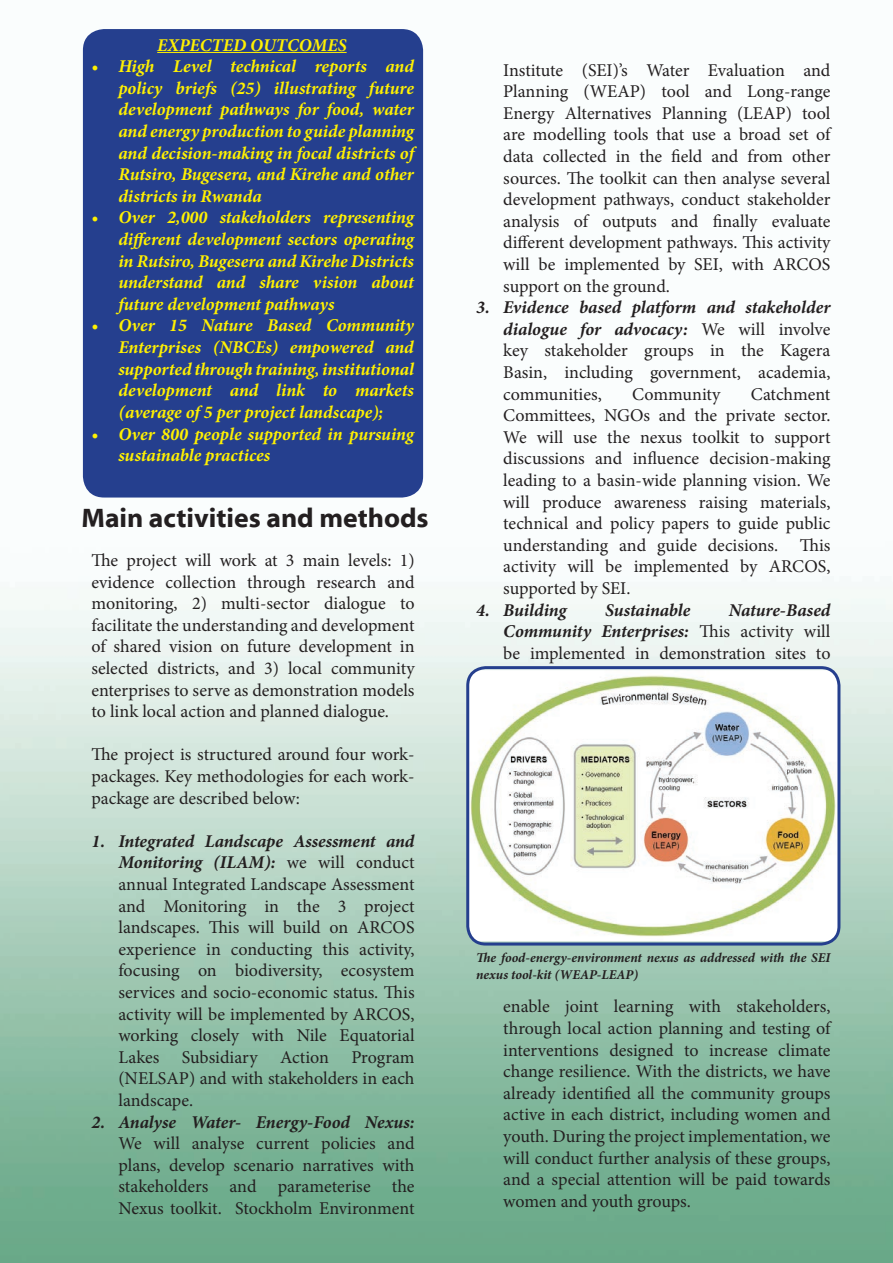
<style>
.page{position:relative;width:893px;height:1263px;background:#fff}
.page>*{position:absolute;margin:0;border:0;box-sizing:border-box;transform-origin:0 0}
.t1{font:700 27px "Myriad Web Pro";color:#231f20}
.t2{font:18px/21.6px "Minion Pro";color:#231f20;text-align:justify}
.t3{font:italic 700 18px/21.6px "Minion Pro";letter-spacing:-.005em;color:#fff101;text-align:justify}
.t4{font:italic 700 18px "Minion Pro";letter-spacing:-.005em;color:#231f20}
.t5{font:italic 700 13.5px/16.2px "Minion Pro";color:#231f20}
.s1{font-weight:700;font-style:italic}
</style>
<div class="page">
<img style="left:0;top:29px;width:893px;height:1234px">
<div style="left:83px;top:29px;width:340px;height:468px;background:#253f8e;border-radius:21px"></div>
<hr style="left:157px;top:52px;width:190px;height:1px;background:#fff101">
<img style="left:468px;top:670px;width:371px;height:271px">
<div style="left:466px;top:666px;width:374px;height:279px;border:3px solid #253f8e;border-radius:18px"></div>
<p class="t3" style="left:157px;top:34px;width:191px">EXPECTED OUTCOMES</p>
<p class="t3" style="left:118px;top:55px;width:297px;text-indent:-27px">• High Level technical reports and policy briefs (25) illustrating future development pathways for food, water and energy production to guide planning and decision-making in focal districts of Rutsiro, Bugesera, and Kirehe and other districts in Rwanda</p>
<p class="t3" style="left:118px;top:207px;width:297px;text-indent:-27px">• Over 2,000 stakeholders representing different development sectors operating in Rutsiro, Bugesera and Kirehe Districts understand and share vision about future development pathways</p>
<p class="t3" style="left:118px;top:315px;width:297px;text-indent:-27px">• Over 15 Nature Based Community Enterprises (NBCEs) empowered and supported through training, institutional development and link to markets (average of 5 per project landscape);</p>
<p class="t3" style="left:118px;top:423px;width:297px;text-indent:-27px">• Over 800 people supported in pursuing sustainable practices</p>
<h1 class="t1" style="left:81px;top:503px;width:349px">Main activities and methods</h1>
<p class="t2" style="left:91px;top:549px;width:325px">The project will work at 3 main levels: 1) evidence collection through research and monitoring, 2) multi-sector dialogue to facilitate the understanding and development of shared vision on future development in selected districts, and 3) local community enterprises to serve as demonstration models to link local action and planned dialogue.</p>
<p class="t2" style="left:91px;top:744px;width:325px">The project is structured around four work&shy;packages. Key methodologies for each work&shy;package are described below:</p>
<p class="t2" style="left:118px;top:830px;width:298px;text-indent:-27px"><span class="s1">1. Integrated Landscape Assessment and Monitoring (ILAM):</span> we will conduct annual Integrated Landscape Assessment and Monitoring in the 3 project landscapes. This will build on ARCOS experience in conducting this activity, focusing on biodiversity, ecosystem services and socio-economic status. This activity will be implemented by ARCOS, working closely with Nile Equatorial Lakes Subsidiary Action Program (NELSAP) and with stakeholders in each landscape.</p>
<p class="t2" style="left:118px;top:1111px;width:298px;text-indent:-27px"><span class="s1">2. Analyse Water- Energy-Food Nexus:<br></span>We will analyse current policies and plans, develop scenario narratives with stakeholders and parameterise the Nexus toolkit. Stockholm Environment</p>
<p class="t2" style="left:503px;top:59px;width:329px">Institute (SEI)’s Water Evaluation and Planning (WEAP) tool and Long-range Energy Alternatives Planning (LEAP) tool are modelling tools that use a broad set of data collected in the field and from other sources. The toolkit can then analyse several development pathways, conduct stakeholder analysis of outputs and finally evaluate different development pathways. This activity will be implemented by SEI, with ARCOS support on the ground.</p>
<p class="t2" style="left:503px;top:297px;width:329px;text-indent:-27px"><span class="s1">3. Evidence based platform and stakeholder dialogue for advocacy:</span> We will involve key stakeholder groups in the Kagera Basin, including government, academia, communities,</p>
<p class="t2" style="left:503px;top:383px;width:329px;text-indent:248px">Catchment Committees, NGOs and the private sector.<br>We will use the nexus toolkit to support discussions and influence decision-making leading to a basin-wide planning vision. We will produce awareness raising materials, technical and policy papers to guide public understanding and guide decisions. This activity will be implemented by ARCOS, supported by SEI.</p>
<p class="t4" style="left:476px;top:597px;width:92px">4. Building</p>
<p class="t4" style="left:605px;top:597px;width:87px">Sustainable</p>
<p class="t2" style="left:632px;top:383px;width:90px">Community</p>
<p class="t2" style="left:503px;top:599px;width:329px;text-indent:225px"><span class="s1">Nature-Based Community Enterprises:</span> This activity will be implemented in demonstration sites to</p>
<p class="t5" style="left:476px;top:950px;width:356px">The food-energy-environment nexus as addressed with the SEI nexus tool-kit (WEAP-LEAP)</p>
<p class="t2" style="left:503px;top:996px;width:329px">enable joint learning with stakeholders, through local action planning and testing of interventions designed to increase climate change resilience. With the districts, we have already identified all the community groups active in each district, including women and youth. During the project implementation, we will conduct further analysis of these groups, and a special attention will be paid towards women and youth groups.</p>
</div>
